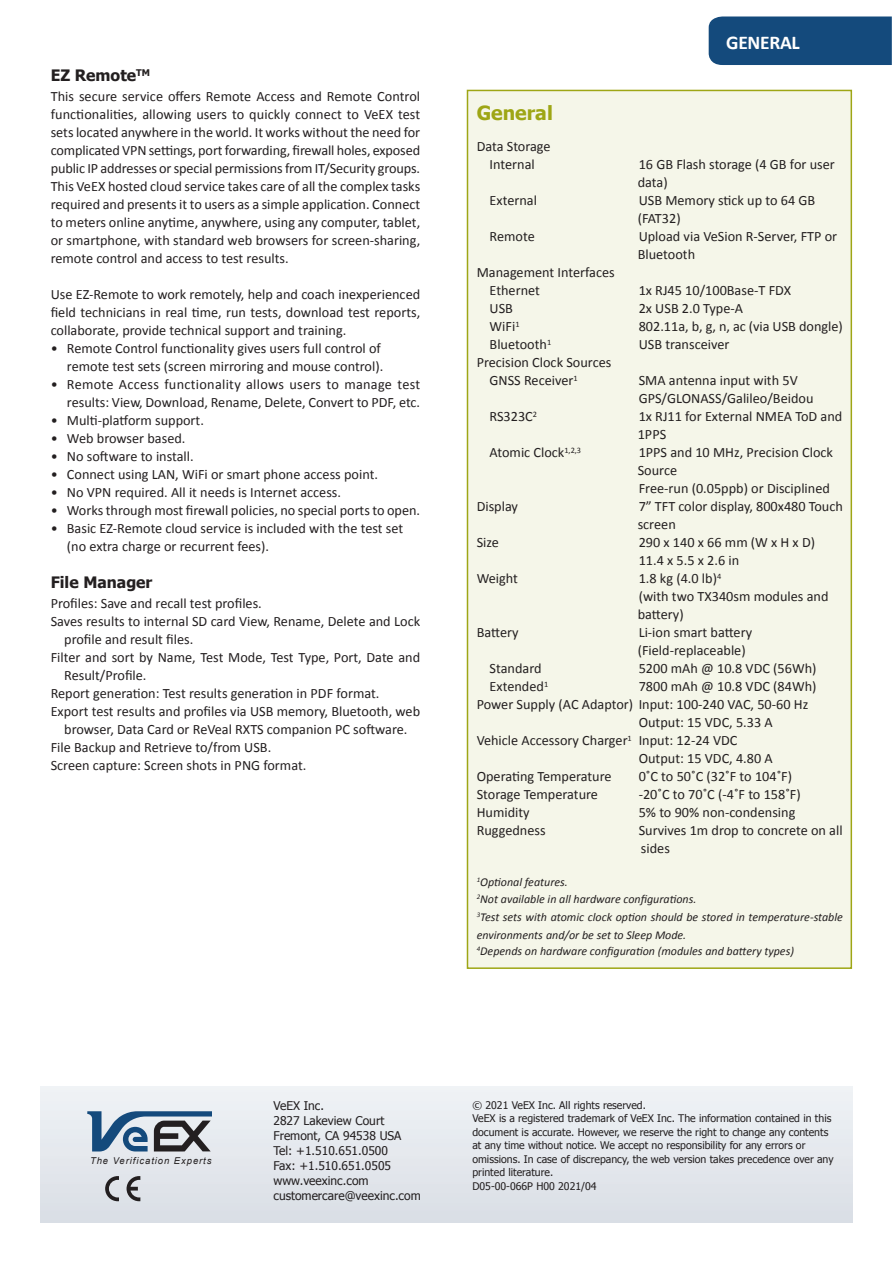
<style>
.page{position:relative;width:893px;height:1263px;background:#fff}
.page>*{position:absolute;margin:0;border:0;box-sizing:border-box;transform-origin:0 0}
.t1{font:700 19.5px "Calibri";letter-spacing:-.015em;color:#fff}
.t2{font:700 19.5px "Tahoma";color:#9ea615}
.t3{font:700 15.75px "Tahoma";color:#231f20}
.t4{font:14.25px/18px "Calibri";color:#231f20}
.t5{font:italic 12px/16.5px "Calibri";color:#231f20}
.t6{font:12px/15px "Tahoma";color:#231f20}
.t7{font:10.5px/13.5px "Tahoma";color:#231f20}
.t8{font:italic 9.45px "Arial";letter-spacing:.1em;color:#231f20}
</style>
<div class="page">
<div style="left:40px;top:1086px;width:812px;height:136px;background:#e5e8ed"></div>
<svg style="left:105px;top:1176px;width:14px;height:25px"></svg>
<svg style="left:127px;top:1176px;width:13px;height:25px"></svg>
<svg style="left:87px;top:1111px;width:125px;height:40px"></svg>
<div style="left:709px;top:17px;width:183px;height:48px;background:#144a7c"></div>
<div style="left:467px;top:90px;width:385px;height:879px;background:#f5f6e9;border:2px solid #9ea615"></div>
<p class="t3" style="left:51px;top:64px;width:101px">EZ Remote<sup>TM</sup></p>
<p class="t4" style="left:51px;top:86px;width:371px;text-align:justify">This secure service offers Remote Access and Remote Control functionalities, allowing users to quickly connect to VeEX test sets located anywhere in the world. It works without the need for complicated VPN settings, port forwarding, firewall holes, exposed public IP addresses or special permissions from IT/Security groups.<br>This VeEX hosted cloud service takes care of all the complex tasks required and presents it to users as a simple application. Connect to meters online anytime, anywhere, using any computer, tablet, or smartphone, with standard web browsers for screen-sharing, remote control and access to test results.</p>
<p class="t4" style="left:51px;top:284px;width:371px;text-align:justify">Use EZ-Remote to work remotely, help and coach inexperienced field technicians in real time, run tests, download test reports, collaborate, provide technical support and training.</p>
<p class="t4" style="left:51px;top:338px;width:334px;text-align:right">• Remote Control functionality gives users full control of remote test sets (screen mirroring and mouse control).</p>
<p class="t4" style="left:51px;top:374px;width:371px;text-align:right">• Remote Access functionality allows users to manage test results: View, Download, Rename, Delete, Convert to PDF, etc.</p>
<p class="t4" style="left:51px;top:410px;width:155px">• Multi-platform support.</p>
<p class="t4" style="left:51px;top:428px;width:136px">• Web browser based.</p>
<p class="t4" style="left:51px;top:446px;width:145px">• No software to install.</p>
<p class="t4" style="left:51px;top:464px;width:329px">• Connect using LAN, WiFi or smart phone access point.</p>
<p class="t4" style="left:51px;top:482px;width:292px">• No VPN required. All it needs is Internet access.</p>
<p class="t4" style="left:51px;top:500px;width:371px">• Works through most firewall policies, no special ports to open.</p>
<p class="t4" style="left:67px;top:518px;width:338px;text-indent:-16px">• Basic EZ-Remote cloud service is included with the test set (no extra charge or recurrent fees).</p>
<p class="t3" style="left:51px;top:571px;width:103px">File Manager</p>
<p class="t4" style="left:51px;top:593px;width:213px">Profiles: Save and recall test profiles.</p>
<p class="t4" style="left:51px;top:611px;width:371px">Saves results to internal SD card View, Rename, Delete and Lock</p>
<p class="t4" style="left:64px;top:629px;width:131px">profile and result files.</p>
<p class="t4" style="left:51px;top:647px;width:371px">Filter and sort by Name, Test Mode, Test Type, Port, Date and</p>
<p class="t4" style="left:64px;top:665px;width:84px">Result/Profile.</p>
<p class="t4" style="left:51px;top:683px;width:330px">Report generation: Test results generation in PDF format.</p>
<p class="t4" style="left:51px;top:701px;width:371px">Export test results and profiles via USB memory, Bluetooth, web</p>
<p class="t4" style="left:64px;top:719px;width:345px">browser, Data Card or ReVeal RXTS companion PC software.</p>
<p class="t4" style="left:51px;top:737px;width:222px">File Backup and Retrieve to/from USB.</p>
<p class="t4" style="left:51px;top:755px;width:257px">Screen capture: Screen shots in PNG format.</p>
<h1 class="t2" style="left:477px;top:99px;width:78px">General</h1>
<p class="t4" style="left:477px;top:137px;width:75px;text-align:center">Data Storage<br>Internal</p>
<h1 class="t1" style="left:726px;top:29px;width:75px">GENERAL</h1>
<p class="t4" style="left:638px;top:155px;width:199px">16 GB Flash storage (4 GB for user data)</p>
<p class="t4" style="left:490px;top:191px;width:49px">External</p>
<p class="t4" style="left:638px;top:191px;width:179px">USB Memory stick up to 64 GB (FAT32)</p>
<p class="t4" style="left:490px;top:227px;width:47px">Remote</p>
<p class="t4" style="left:638px;top:227px;width:201px">Upload via VeSion R-Server, FTP or<br>Bluetooth</p>
<p class="t4" style="left:490px;top:263px;width:127px;text-indent:-13px">Management Interfaces<br>Ethernet</p>
<p class="t4" style="left:639px;top:281px;width:154px">1x RJ45 10/100Base-T FDX</p>
<p class="t4" style="left:490px;top:299px;width:25px">USB</p>
<p class="t4" style="left:639px;top:299px;width:106px">2x USB 2.0 Type-A</p>
<p class="t4" style="left:490px;top:317px;width:31px">WiFi<sup>1</sup></p>
<p class="t4" style="left:639px;top:317px;width:206px">802.11a, b, g, n, ac (via USB dongle)</p>
<p class="t4" style="left:490px;top:335px;width:63px">Bluetooth<sup>1</sup></p>
<p class="t4" style="left:639px;top:335px;width:92px">USB transceiver</p>
<p class="t4" style="left:490px;top:353px;width:123px;text-indent:-13px">Precision Clock Sources<br>GNSS Receiver<sup>1</sup></p>
<p class="t4" style="left:639px;top:371px;width:176px">SMA antenna input with 5V<br>GPS/GLONASS/Galileo/Beidou</p>
<p class="t4" style="left:490px;top:407px;width:49px">RS323C<sup>2</sup></p>
<p class="t4" style="left:638px;top:407px;width:206px">1x RJ11 for External NMEA ToD and<br>1PPS</p>
<p class="t4" style="left:490px;top:443px;width:93px">Atomic Clock<sup>1,2,3</sup></p>
<p class="t4" style="left:638px;top:443px;width:197px">1PPS and 10 MHz, Precision Clock<br>Source<br>Free-run (0.05ppb) or Disciplined</p>
<p class="t4" style="left:477px;top:497px;width:43px">Display</p>
<p class="t4" style="left:638px;top:497px;width:207px">7” TFT color display, 800x480 Touch screen</p>
<p class="t4" style="left:477px;top:533px;width:24px">Size</p>
<p class="t4" style="left:639px;top:533px;width:178px">290 x 140 x 66 mm (W x H x D)<br>11.4 x 5.5 x 2.6 in</p>
<p class="t4" style="left:477px;top:569px;width:43px">Weight</p>
<p class="t4" style="left:638px;top:569px;width:192px">1.8 kg (4.0 lb)<sup>4<br></sup>(with two TX340sm modules and battery)</p>
<p class="t4" style="left:477px;top:623px;width:43px">Battery</p>
<p class="t4" style="left:638px;top:623px;width:116px">Li-ion smart battery (Field-replaceable)</p>
<p class="t4" style="left:490px;top:659px;width:54px">Standard</p>
<p class="t4" style="left:639px;top:659px;width:179px">5200 mAh @ 10.8 VDC (56Wh)</p>
<p class="t4" style="left:490px;top:677px;width:60px">Extended<sup>1</sup></p>
<p class="t4" style="left:639px;top:677px;width:179px">7800 mAh @ 10.8 VDC (84Wh)</p>
<p class="t4" style="left:477px;top:695px;width:333px">Power Supply (AC Adaptor) Input: 100-240 VAC, 50-60 Hz</p>
<p class="t4" style="left:639px;top:713px;width:136px">Output: 15 VDC, 5.33 A</p>
<p class="t4" style="left:477px;top:731px;width:262px">Vehicle Accessory Charger<sup>1</sup> Input: 12-24 VDC</p>
<p class="t4" style="left:639px;top:749px;width:136px">Output: 15 VDC, 4.80 A</p>
<p class="t4" style="left:477px;top:767px;width:136px">Operating Temperature</p>
<p class="t4" style="left:639px;top:767px;width:155px">0˚C to 50˚C (32˚F to 104˚F)</p>
<p class="t4" style="left:477px;top:785px;width:123px">Storage Temperature</p>
<p class="t4" style="left:639px;top:785px;width:164px">-20˚C to 70˚C (-4˚F to 158˚F)</p>
<p class="t4" style="left:477px;top:803px;width:54px">Humidity</p>
<p class="t4" style="left:639px;top:803px;width:158px">5% to 90% non-condensing</p>
<p class="t4" style="left:477px;top:821px;width:70px">Ruggedness</p>
<p class="t4" style="left:639px;top:821px;width:205px">Survives 1m drop to concrete on all sides</p>
<p class="t5" style="left:477px;top:873px;width:221px"><sup>1</sup>Optional features.<br><sup>2</sup>Not available in all hardware configurations.</p>
<p class="t5" style="left:477px;top:907px;width:368px;line-height:18px"><sup>3</sup>Test sets with atomic clock option should be stored in temperature-stable environments and/or be set to Sleep Mode.</p>
<p class="t5" style="left:477px;top:942px;width:319px"><sup>4</sup>Depends on hardware configuration (modules and battery types)</p>
<p class="t8" style="left:90px;top:1155px;width:123px">The Verification Experts</p>
<p class="t6" style="left:273px;top:1097px;width:149px">VeEX Inc.<br>2827 Lakeview Court<br>Fremont, CA 94538 USA<br>Tel: +1.510.651.0500<br>Fax: +1.510.651.0505 www.veexinc.com customercare@veexinc.com</p>
<p class="t7" style="left:472px;top:1098px;width:363px">© 2021 VeEX Inc. All rights reserved.<br>VeEX is a registered trademark of VeEX Inc. The information contained in this document is accurate. However, we reserve the right to change any contents at any time without notice. We accept no responsibility for any errors or omissions. In case of discrepancy, the web version takes precedence over any printed literature.<br>D05-00-066P H00 2021/04</p>
</div>
